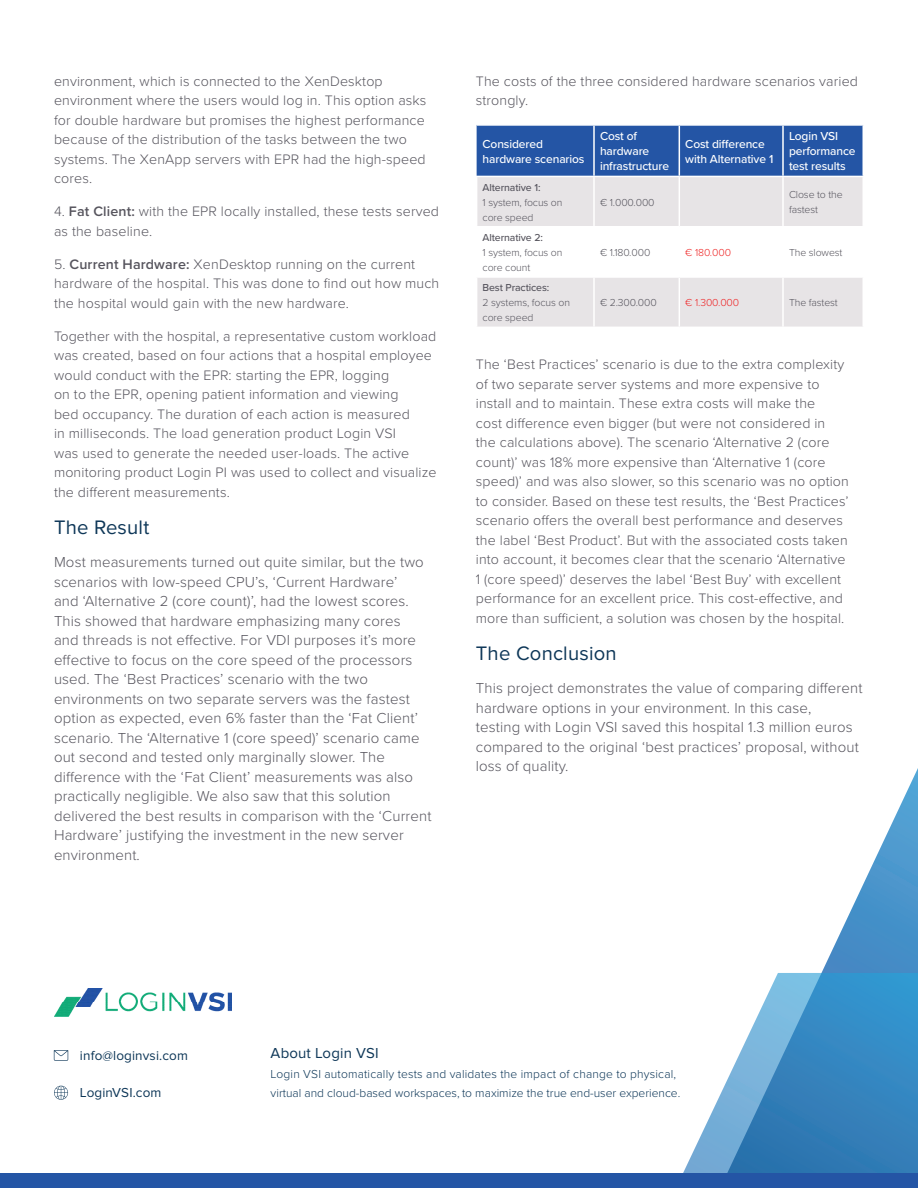
<style>
.page{position:relative;width:918px;height:1188px;background:#fff}
.page>*{position:absolute;margin:0;border:0;box-sizing:border-box;transform-origin:0 0}
.Body_Copy_-_Body{font:20.25px "Proxima Nova";letter-spacing:.01em;color:#0e3758}
.Body_Copy_-_Body-2{font:300 15px/19.5px "Proxima Nova";letter-spacing:.01em;color:#57555e}
.t1{font:15px "Proxima Nova";letter-spacing:.01em;color:#0e3758}
.Body_Copy_-_Body-3{font:300 14.25px/19.5px "Proxima Nova";letter-spacing:.01em;color:#57555e}
.t2{font:13.5px "Proxima Nova";letter-spacing:.01em;color:#0e3758}
.t3{font:300 12px/19.5px "Proxima Nova";color:#0e3758}
.Table_-_H1{font:500 12px/15px "Proxima Nova";letter-spacing:-.01em;color:#fff}
.Table_-_Body_Copy{font:300 10.5px/15px "Proxima Nova";letter-spacing:-.01em;color:#57555e}
.Table_-_Body_Copy-2{font:500 10.5px "Proxima Nova";letter-spacing:-.01em;color:#57555e}
.Table_-_Body_Copy-3{font:300 10.5px "Proxima Nova";letter-spacing:-.01em;color:#ee2123}
.Table_-_Body_Copy-4{font:300 10.5px "Proxima Nova";letter-spacing:-.01em;color:#ee2323}
.s1{font-weight:600}
</style>
<div class="page">
<svg style="left:821px;top:768px;width:97px;height:205px"></svg>
<svg style="left:683px;top:973px;width:235px;height:200px"></svg>
<div style="left:0;top:1173px;width:918px;height:15px;background:#2455a5"></div>
<img style="left:54px;top:988px;width:178px;height:28px">
<svg style="left:54px;top:1050px;width:14px;height:11px"></svg>
<svg style="left:54px;top:1086px;width:14px;height:14px"></svg>
<div style="left:477px;top:126px;width:385px;height:50px;background:#2455a5"></div>
<div style="left:477px;top:177px;width:385px;height:150px;background:#e7e4e6"></div>
<svg style="left:477px;top:227px;width:385px;height:49px"></svg>
<hr style="left:782px;top:227px;width:2px;height:49px;background:#fff">
<hr style="left:782px;top:177px;width:2px;height:49px;background:#fff">
<hr style="left:476px;top:226px;width:118px;height:1px;background:#fff">
<hr style="left:594px;top:226px;width:85px;height:1px;background:#fff">
<hr style="left:679px;top:226px;width:104px;height:1px;background:#fff">
<hr style="left:783px;top:226px;width:81px;height:1px;background:#fff">
<hr style="left:476px;top:276px;width:118px;height:2px;background:#fff">
<hr style="left:594px;top:276px;width:85px;height:2px;background:#fff">
<hr style="left:679px;top:276px;width:104px;height:2px;background:#fff">
<hr style="left:783px;top:276px;width:81px;height:2px;background:#fff">
<hr style="left:782px;top:278px;width:2px;height:49px;background:#fff">
<hr style="left:593px;top:126px;width:2px;height:50px;background:#fff">
<hr style="left:679px;top:126px;width:1px;height:50px;background:#fff">
<hr style="left:782px;top:126px;width:2px;height:50px;background:#fff">
<hr style="left:593px;top:177px;width:2px;height:49px;background:#fff">
<hr style="left:679px;top:177px;width:1px;height:49px;background:#fff">
<hr style="left:593px;top:227px;width:2px;height:49px;background:#fff">
<hr style="left:679px;top:227px;width:1px;height:49px;background:#fff">
<hr style="left:593px;top:278px;width:2px;height:49px;background:#fff">
<hr style="left:679px;top:278px;width:1px;height:49px;background:#fff">
<p class="Body_Copy_-_Body-3" style="left:54px;top:70px;width:374px">environment, which is connected to the XenDesktop environment where the users would log in. This option asks for double hardware but promises the highest performance because of the distribution of the tasks between the two systems. The XenApp servers with EPR had the high-speed cores.</p>
<p class="Body_Copy_-_Body-3" style="left:54px;top:201px;width:387px">4. <span class="s1">Fat Client:</span> with the EPR locally installed, these tests served as the baseline.</p>
<p class="Body_Copy_-_Body-3" style="left:54px;top:253px;width:387px">5. <span class="s1">Current Hardware:</span> XenDesktop running on the current hardware of the hospital. This was done to find out how much the hospital would gain with the new hardware.</p>
<p class="Body_Copy_-_Body-3" style="left:54px;top:325px;width:384px">Together with the hospital, a representative custom workload was created, based on four actions that a hospital employee would conduct with the EPR: starting the EPR, logging<br>on to the EPR, opening patient information and viewing<br>bed occupancy. The duration of each action is measured<br>in milliseconds. The load generation product Login VSI<br>was used to generate the needed user-loads. The active monitoring product Login PI was used to collect and visualize the different measurements.</p>
<p class="Body_Copy_-_Body" style="left:54px;top:516px;width:97px">The Result</p>
<p class="Body_Copy_-_Body-2" style="left:54px;top:551px;width:379px">Most measurements turned out quite similar, but the two scenarios with low-speed CPU’s, ‘Current Hardware’<br>and ‘Alternative 2 (core count)’, had the lowest scores.<br>This showed that hardware emphasizing many cores<br>and threads is not effective. For VDI purposes it’s more effective to focus on the core speed of the processors used. The ‘Best Practices’ scenario with the two environments on two separate servers was the fastest option as expected, even 6% faster than the ‘Fat Client’ scenario. The ‘Alternative 1 (core speed)’ scenario came out second and tested only marginally slower. The difference with the ‘Fat Client’ measurements was also practically negligible. We also saw that this solution delivered the best results in comparison with the ‘Current Hardware’ justifying the investment in the new server environment.</p>
<p class="Body_Copy_-_Body-3" style="left:476px;top:70px;width:384px">The costs of the three considered hardware scenarios varied strongly.</p>
<p class="Table_-_H1" style="left:483px;top:136px;width:103px">Considered hardware scenarios</p>
<p class="Table_-_H1" style="left:600px;top:128px;width:71px">Cost of hardware infrastructure</p>
<p class="Table_-_H1" style="left:685px;top:136px;width:90px">Cost difference with Alternative 1</p>
<p class="Table_-_H1" style="left:789px;top:128px;width:68px">Login VSI performance test results</p>
<p class="Table_-_Body_Copy-2" style="left:483px;top:179px;width:59px">Alternative 1:</p>
<p class="Table_-_Body_Copy" style="left:483px;top:194px;width:81px">1 system, focus on core speed</p>
<p class="Table_-_Body_Copy" style="left:600px;top:194px;width:56px">€ 1.000.000</p>
<p class="Table_-_Body_Copy" style="left:789px;top:187px;width:55px">Close to the fastest</p>
<p class="Table_-_Body_Copy-2" style="left:483px;top:230px;width:62px">Alternative 2:</p>
<p class="Table_-_Body_Copy" style="left:483px;top:244px;width:81px">1 system, focus on core count</p>
<p class="Table_-_Body_Copy" style="left:600px;top:244px;width:52px">€ 1.180.000</p>
<p class="Table_-_Body_Copy-4" style="left:685px;top:245px;width:47px">€ 180.000</p>
<p class="Table_-_Body_Copy" style="left:789px;top:244px;width:55px">The slowest</p>
<p class="Table_-_Body_Copy-2" style="left:483px;top:280px;width:68px">Best Practices:</p>
<p class="Table_-_Body_Copy" style="left:483px;top:295px;width:89px">2 systems, focus on core speed</p>
<p class="Table_-_Body_Copy" style="left:600px;top:295px;width:58px">€ 2.300.000</p>
<p class="Table_-_Body_Copy-3" style="left:685px;top:295px;width:56px">€ 1.300.000</p>
<p class="Table_-_Body_Copy" style="left:789px;top:295px;width:50px">The fastest</p>
<p class="Body_Copy_-_Body-3" style="left:476px;top:354px;width:375px">The ‘Best Practices’ scenario is due to the extra complexity of two separate server systems and more expensive to install and to maintain. These extra costs will make the<br>cost difference even bigger (but were not considered in<br>the calculations above). The scenario ‘Alternative 2 (core count)’ was 18% more expensive than ‘Alternative 1 (core speed)’ and was also slower, so this scenario was no option to consider. Based on these test results, the ‘Best Practices’ scenario offers the overall best performance and deserves the label ‘Best Product’. But with the associated costs taken into account, it becomes clear that the scenario ‘Alternative 1 (core speed)’ deserves the label ‘Best Buy’ with excellent performance for an excellent price. This cost-effective, and more than sufficient, a solution was chosen by the hospital.</p>
<p class="Body_Copy_-_Body" style="left:476px;top:642px;width:142px">The Conclusion</p>
<p class="Body_Copy_-_Body-2" style="left:476px;top:677px;width:388px">This project demonstrates the value of comparing different hardware options in your environment. In this case,<br>testing with Login VSI saved this hospital 1.3 million euros compared to the original ‘best practices’ proposal, without loss of quality.</p>
<p class="t2" style="left:80px;top:1048px;width:109px">info@loginvsi.com</p>
<p class="t2" style="left:80px;top:1085px;width:83px">LoginVSI.com</p>
<p class="t1" style="left:271px;top:1045px;width:110px">About Login VSI</p>
<p class="t3" style="left:271px;top:1063px;width:411px">Login VSI automatically tests and validates the impact of change to physical, virtual and cloud-based workspaces, to maximize the true end-user experience.</p>
</div>
